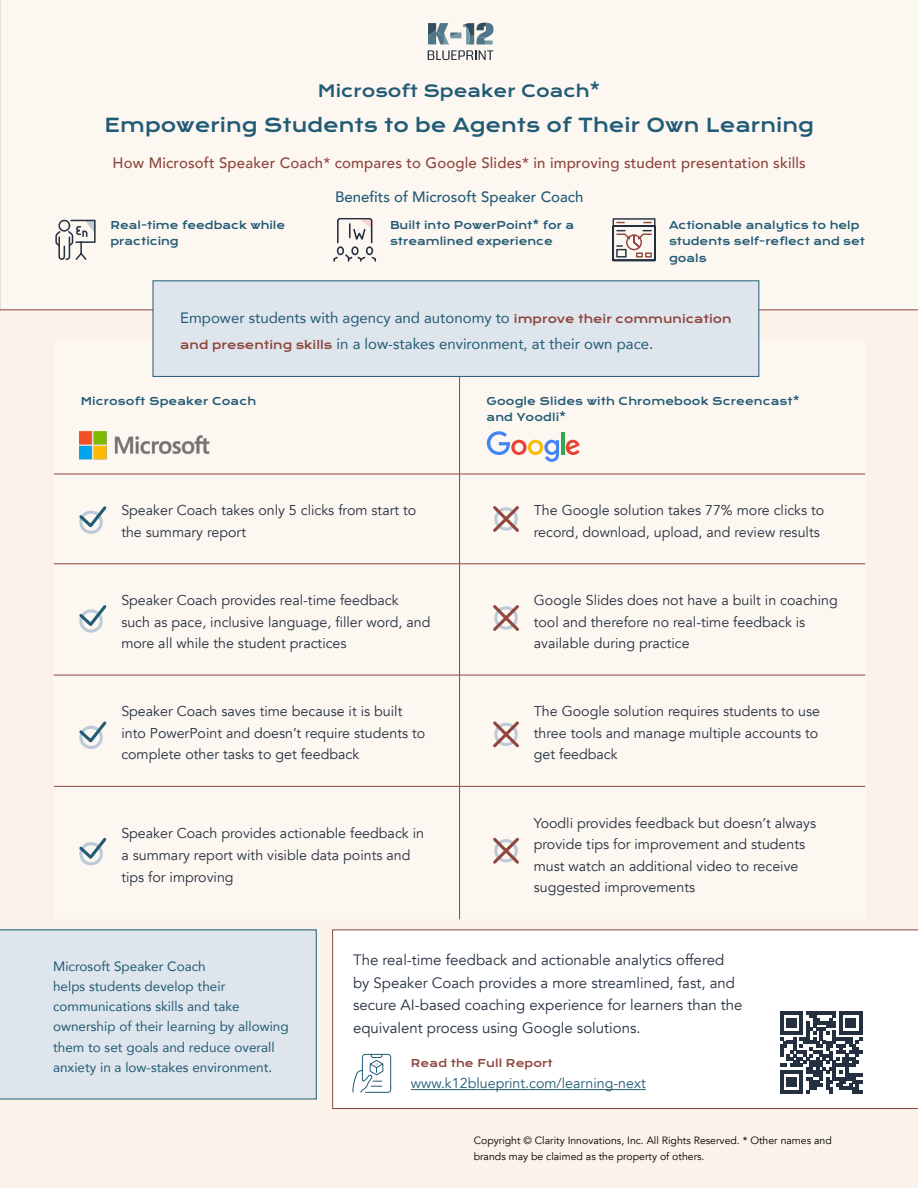
<style>
.page{position:relative;width:918px;height:1188px;background:#fbefe4}
.page>*{position:absolute;margin:0;border:0;box-sizing:border-box;transform-origin:0 0}
.t1{font:18.75px "Krona One";color:#225b75}
.t2{font:16.5px "Krona One";color:#225b75}
.t3{font:15px/22.5px "Avenir";color:#24303f}
.t4{font:15px/26.2px "Avenir";color:#225b75}
.t5{font:500 15px "Avenir";letter-spacing:.01em;color:#8e463d}
.t6{font:500 15px "Avenir";color:#225b75}
.t7{font:14.25px/21.6px "Avenir";color:#24303f}
.t8{font:14.25px "Avenir";color:#225b75}
.t9{font:13.5px/20.2px "Avenir";color:#225b75}
.t10{font:10.5px/16.8px "Krona One";color:#225b75}
.t11{font:10.5px/15.8px "Avenir";color:#000}
.t12{font:10.5px "Krona One";letter-spacing:.01em;color:#8e463d}
.s1{font-family:"Krona One";font-size:11.25px;color:#8e463d}
</style>
<div class="page">
<div style="left:54px;top:341px;width:811px;height:578px;background:#fdf7f1"></div>
<hr style="left:459px;top:341px;width:1px;height:133px;background:#8e463d">
<hr style="left:54px;top:474px;width:406px;height:1px;background:#8e463d">
<hr style="left:460px;top:474px;width:405px;height:1px;background:#8e463d">
<hr style="left:459px;top:474px;width:1px;height:90px;background:#8e463d">
<hr style="left:54px;top:564px;width:406px;height:1px;background:#8e463d">
<hr style="left:460px;top:564px;width:405px;height:1px;background:#8e463d">
<hr style="left:459px;top:564px;width:1px;height:111px;background:#8e463d">
<hr style="left:54px;top:675px;width:406px;height:1px;background:#8e463d">
<hr style="left:460px;top:675px;width:405px;height:1px;background:#8e463d">
<hr style="left:459px;top:675px;width:1px;height:111px;background:#8e463d">
<hr style="left:54px;top:786px;width:406px;height:1px;background:#8e463d">
<hr style="left:460px;top:786px;width:405px;height:1px;background:#8e463d">
<hr style="left:459px;top:787px;width:1px;height:132px;background:#8e463d">
<div style="left:0;top:0;width:918px;height:310px;background:#fdf7f1"></div>
<img style="left:79px;top:431px;width:136px;height:28px">
<hr style="left:561px;top:432px;width:3px;height:23px;background:#34a853">
<svg style="left:566px;top:440px;width:14px;height:15px"></svg>
<svg style="left:487px;top:431px;width:72px;height:31px"></svg>
<div style="left:79px;top:842px;width:24px;height:23px;border:3px solid #bdcbd9;border-radius:50%"></div>
<svg style="left:76px;top:835px;width:33px;height:27px"></svg>
<div style="left:79px;top:726px;width:24px;height:23px;border:3px solid #bdcbd9;border-radius:50%"></div>
<svg style="left:76px;top:719px;width:33px;height:26px"></svg>
<div style="left:79px;top:609px;width:24px;height:24px;border:3px solid #bdcbd9;border-radius:50%"></div>
<svg style="left:76px;top:602px;width:33px;height:27px"></svg>
<div style="left:79px;top:511px;width:24px;height:23px;border:3px solid #bdcbd9;border-radius:50%"></div>
<svg style="left:76px;top:503px;width:33px;height:27px"></svg>
<svg style="left:490px;top:503px;width:32px;height:32px"></svg>
<svg style="left:490px;top:602px;width:32px;height:32px"></svg>
<svg style="left:490px;top:719px;width:32px;height:31px"></svg>
<svg style="left:490px;top:835px;width:32px;height:32px"></svg>
<div style="left:613px;top:218px;width:43px;height:9px;border:1px solid #24303f"></div>
<svg style="left:612px;top:221px;width:44px;height:40px"></svg>
<svg style="left:333px;top:218px;width:44px;height:43px"></svg>
<div style="left:0;top:930px;width:316px;height:169px;background:#dee5ec"></div>
<div style="left:332px;top:930px;width:586px;height:179px;background:#fff"></div>
<svg style="left:352px;top:1054px;width:39px;height:39px;background:#d8e2e6"></svg>
<svg style="left:780px;top:1011px;width:82px;height:82px;background:#777e87"></svg>
<svg style="left:428px;top:23px;width:66px;height:37px"></svg>
<div style="left:153px;top:281px;width:606px;height:95px;background:#dee5ec"></div>
<div style="left:153px;top:281px;width:606px;height:96px;border:1px solid #225b75"></div>
<svg style="left:54px;top:219px;width:42px;height:42px"></svg>
<p class="t2" style="left:318px;top:80px;width:284px">Microsoft Speaker Coach*</p>
<h1 class="t1" style="left:105px;top:113px;width:711px">Empowering Students to be Agents of Their Own Learning</h1>
<p class="t5" style="left:113px;top:150px;width:695px">How Microsoft Speaker Coach* compares to Google Slides* in improving student presentation skills</p>
<p class="t6" style="left:335px;top:183px;width:250px">Benefits of Microsoft Speaker Coach</p>
<p class="t10" style="left:111px;top:216px;width:176px">Real-time feedback while practicing</p>
<p class="t10" style="left:390px;top:216px;width:186px">Built into PowerPoint* for a streamlined experience</p>
<p class="t10" style="left:669px;top:216px;width:198px">Actionable analytics to help students self-reflect and set goals</p>
<p class="t4" style="left:180px;top:304px;width:553px">Empower students with agency and autonomy to <span class="s1">improve their communication and presenting skills</span> in a low-stakes environment, at their own pace.</p>
<p class="t10" style="left:81px;top:393px;width:177px">Microsoft Speaker Coach</p>
<p class="t10" style="left:487px;top:393px;width:315px;line-height:15.8px">Google Slides with Chromebook Screencast* and Yoodli*</p>
<p class="t7" style="left:121px;top:500px;width:297px">Speaker Coach takes only 5 clicks from start to the summary report</p>
<p class="t7" style="left:534px;top:500px;width:292px">The Google solution takes 77% more clicks to record, download, upload, and review results</p>
<p class="t7" style="left:121px;top:590px;width:311px">Speaker Coach provides real-time feedback such as pace, inclusive language, filler word, and more all while the student practices</p>
<p class="t7" style="left:534px;top:590px;width:306px">Google Slides does not have a built in coaching tool and therefore no real-time feedback is available during practice</p>
<p class="t7" style="left:121px;top:701px;width:305px">Speaker Coach saves time because it is built into PowerPoint and doesn’t require students to complete other tasks to get feedback</p>
<p class="t7" style="left:534px;top:701px;width:288px">The Google solution requires students to use three tools and manage multiple accounts to get feedback</p>
<p class="t7" style="left:121px;top:823px;width:304px">Speaker Coach provides actionable feedback in a summary report with visible data points and tips for improving</p>
<p class="t7" style="left:534px;top:812px;width:284px">Yoodli provides feedback but doesn’t always provide tips for improvement and students must watch an additional video to receive suggested improvements</p>
<p class="t9" style="left:53px;top:955px;width:237px">Microsoft Speaker Coach<br>helps students develop their communications skills and take ownership of their learning by allowing them to set goals and reduce overall anxiety in a low-stakes environment.</p>
<p class="t3" style="left:353px;top:949px;width:391px">The real-time feedback and actionable analytics offered by Speaker Coach provides a more streamlined, fast, and secure AI-based coaching experience for learners than the equivalent process using Google solutions.</p>
<p class="t12" style="left:411px;top:1056px;width:143px">Read the Full Report</p>
<p class="t8" style="left:411px;top:1075px;width:236px">www.k12blueprint.com/learning-next</p>
<p class="t11" style="left:474px;top:1133px;width:360px">Copyright © Clarity Innovations, Inc. All Rights Reserved. * Other names and brands may be claimed as the property of others.</p>
</div>
